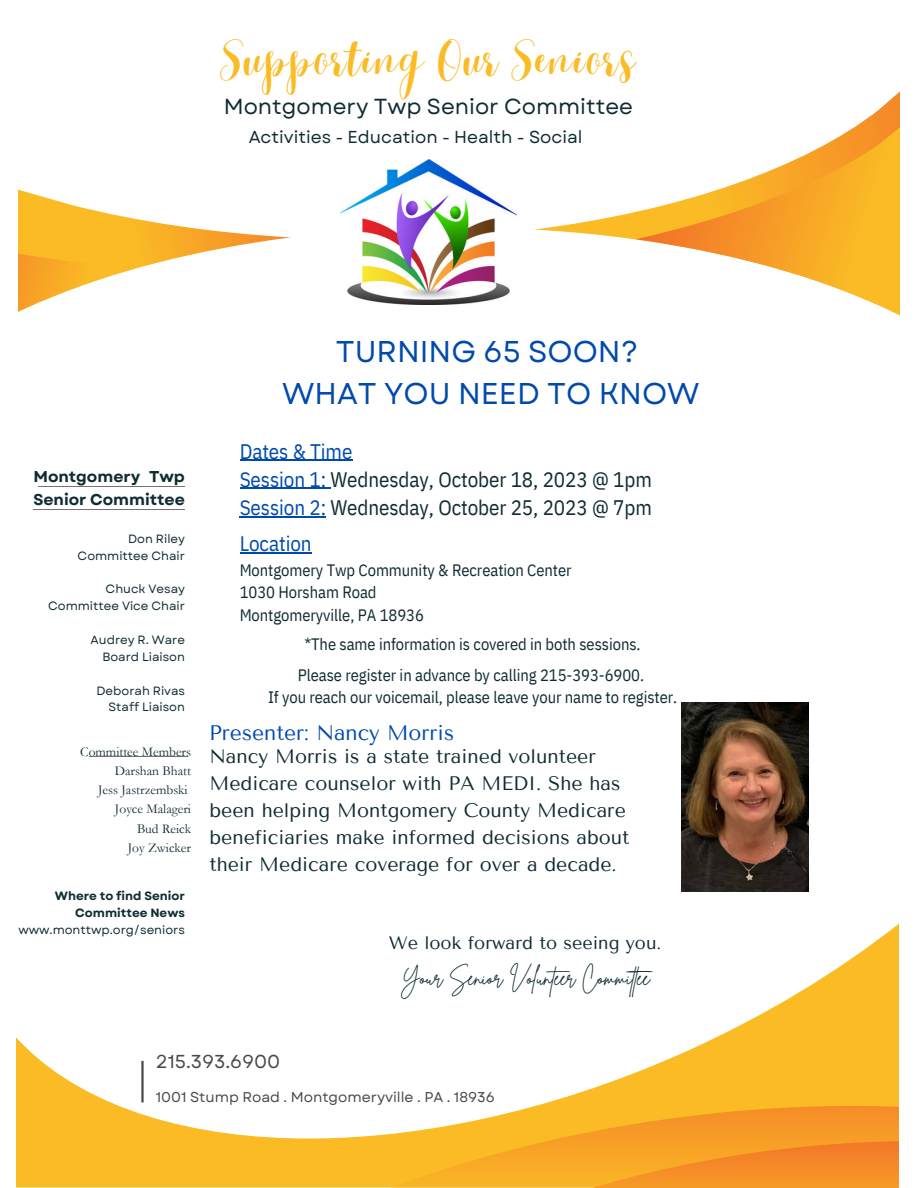
<style>
.page{position:relative;width:918px;height:1188px;background:#fff}
.page>*{position:absolute;margin:0;border:0;box-sizing:border-box;transform-origin:0 0}
.t1{font:300 36.75px "Best";letter-spacing:.05em;color:#fabb25}
.t2{font:30px "Garet";color:#004aad}
.t3{font:21.75px "Garet";color:#0f2c33}
.t4{font:21px "IBM Plex Sans Cond";letter-spacing:-.005em;color:#0f2c33}
.t5{font:21px "Brittany Signature";color:#0f2c33}
.t6{font:21px "Tenor Sans";color:#004aad}
.t7{font:21px "IBM Plex Sans Cond";letter-spacing:-.005em;color:#004aad}
.t8{font:19.5px/27px "Tenor Sans";color:#0f2c33}
.t9{font:18.75px "Garet";color:#494949}
.t10{font:18px "Tenor Sans";color:#0f2c33}
.t11{font:17.25px "Garet";color:#0f2c33}
.t12{font:16.5px/22.5px "IBM Plex Sans Cond";letter-spacing:-.005em;color:#0f2c33}
.t13{font:700 15.75px/22.5px "Garet";color:#0f2c33}
.t14{font:14.25px "Garet";color:#494949}
.t15{font:13.5px/19px "Garamond";color:#0f2c33;text-align:right}
.t16{font:12px/16.8px "Garet";color:#0f2c33;text-align:right}
.t17{font:700 12px/16.8px "Garet";color:#0f2c33;text-align:right}
.s1{font-weight:400}
.s2{color:#004aad}
</style>
<div class="page">
<svg style="left:18px;top:189px;width:273px;height:123px"></svg>
<svg style="left:16px;top:923px;width:883px;height:265px"></svg>
<svg style="left:72px;top:1106px;width:827px;height:82px;fill:#fabb25"></svg>
<svg style="left:265px;top:1141px;width:634px;height:47px;background:#f7a626"></svg>
<hr style="left:141px;top:1061px;width:3px;height:41px;background:#494949">
<svg style="left:534px;top:91px;width:366px;height:149px"></svg>
<svg style="left:635px;top:122px;width:265px;height:194px"></svg>
<img style="left:341px;top:159px;width:175px;height:146px">
<img style="left:682px;top:702px;width:127px;height:189px">
<hr style="left:33px;top:509px;width:152px;height:1px;background:#737373">
<hr style="left:38px;top:486px;width:147px;height:1px;background:#737373">
<hr style="left:89px;top:756px;width:99px;height:1px;background:#737373">
<hr style="left:240px;top:552px;width:72px;height:2px;background:#004aad">
<hr style="left:240px;top:460px;width:112px;height:1px;background:#004aad">
<hr style="left:240px;top:488px;width:90px;height:1px;background:#004aad">
<hr style="left:240px;top:516px;width:86px;height:1px;background:#004aad">
<p class="t1" style="left:221px;top:37px;width:417px">Supporting Our Seniors</p>
<p class="t3" style="left:224px;top:90px;width:411px">Montgomery Twp Senior Committee</p>
<p class="t11" style="left:249px;top:125px;width:335px">Activities - Education - Health - Social</p>
<p class="t13" style="left:33px;top:466px;width:153px">Montgomery Twp<br>Senior Committee</p>
<p class="t16" style="left:128px;top:530px;width:58px">Don Riley</p>
<p class="t16" style="left:78px;top:547px;width:109px">Committee Chair</p>
<p class="t16" style="left:48px;top:581px;width:138px">Chuck Vesay<br>Committee Vice Chair</p>
<p class="t16" style="left:91px;top:631px;width:96px">Audrey R. Ware</p>
<p class="t16" style="left:102px;top:648px;width:84px">Board Liaison</p>
<p class="t16" style="left:97px;top:682px;width:90px">Deborah Rivas</p>
<p class="t16" style="left:109px;top:699px;width:78px">Staff Liaison</p>
<p class="t15" style="left:80px;top:743px;width:112px">Committee Members<br>Darshan Bhatt</p>
<p class="t15" style="left:98px;top:781px;width:91px">Jess Jastrzembski</p>
<p class="t15" style="left:115px;top:800px;width:78px">Joyce Malageri</p>
<p class="t15" style="left:137px;top:819px;width:56px">Bud Reick</p>
<p class="t15" style="left:128px;top:838px;width:65px">Joy Zwicker</p>
<p class="t17" style="left:18px;top:888px;width:168px">Where to find Senior<br>Committee News <span class="s1">www.monttwp.org/seniors</span></p>
<p class="t2" style="left:336px;top:330px;width:304px">TURNING 65 SOON?</p>
<p class="t2" style="left:282px;top:372px;width:419px">WHAT YOU NEED TO KNOW</p>
<p class="t7" style="left:240px;top:437px;width:114px">Dates &amp; Time</p>
<p class="t4" style="left:240px;top:465px;width:414px"><span class="s2">Session 1:</span> Wednesday, October 18, 2023 @ 1pm</p>
<p class="t4" style="left:240px;top:493px;width:414px"><span class="s2">Session 2:</span> Wednesday, October 25, 2023 @ 7pm</p>
<p class="t7" style="left:240px;top:530px;width:73px">Location</p>
<p class="t12" style="left:240px;top:558px;width:334px">Montgomery Twp Community &amp; Recreation Center<br>1030 Horsham Road</p>
<p class="t12" style="left:240px;top:603px;width:186px">Montgomeryville, PA 18936</p>
<p class="t12" style="left:304px;top:633px;width:338px">*The same information is covered in both sessions.</p>
<p class="t12" style="left:298px;top:663px;width:348px">Please register in advance by calling 215-393-6900.</p>
<p class="t12" style="left:268px;top:686px;width:411px">If you reach our voicemail, please leave your name to register.</p>
<p class="t6" style="left:209px;top:721px;width:247px">Presenter: Nancy Morris</p>
<p class="t8" style="left:209px;top:743px;width:422px">Nancy Morris is a state trained volunteer Medicare counselor with PA MEDI. She has been helping Montgomery County Medicare beneficiaries make informed decisions about their Medicare coverage for over a decade.</p>
<p class="t10" style="left:389px;top:932px;width:274px">We look forward to seeing you.</p>
<p class="t5" style="left:400px;top:964px;width:257px">Your Senior Volunteer Commitee</p>
<p class="t9" style="left:156px;top:1048px;width:126px">215.393.6900</p>
<p class="t14" style="left:156px;top:1087px;width:341px">1001 Stump Road . Montgomeryville . PA . 18936</p>
</div>
